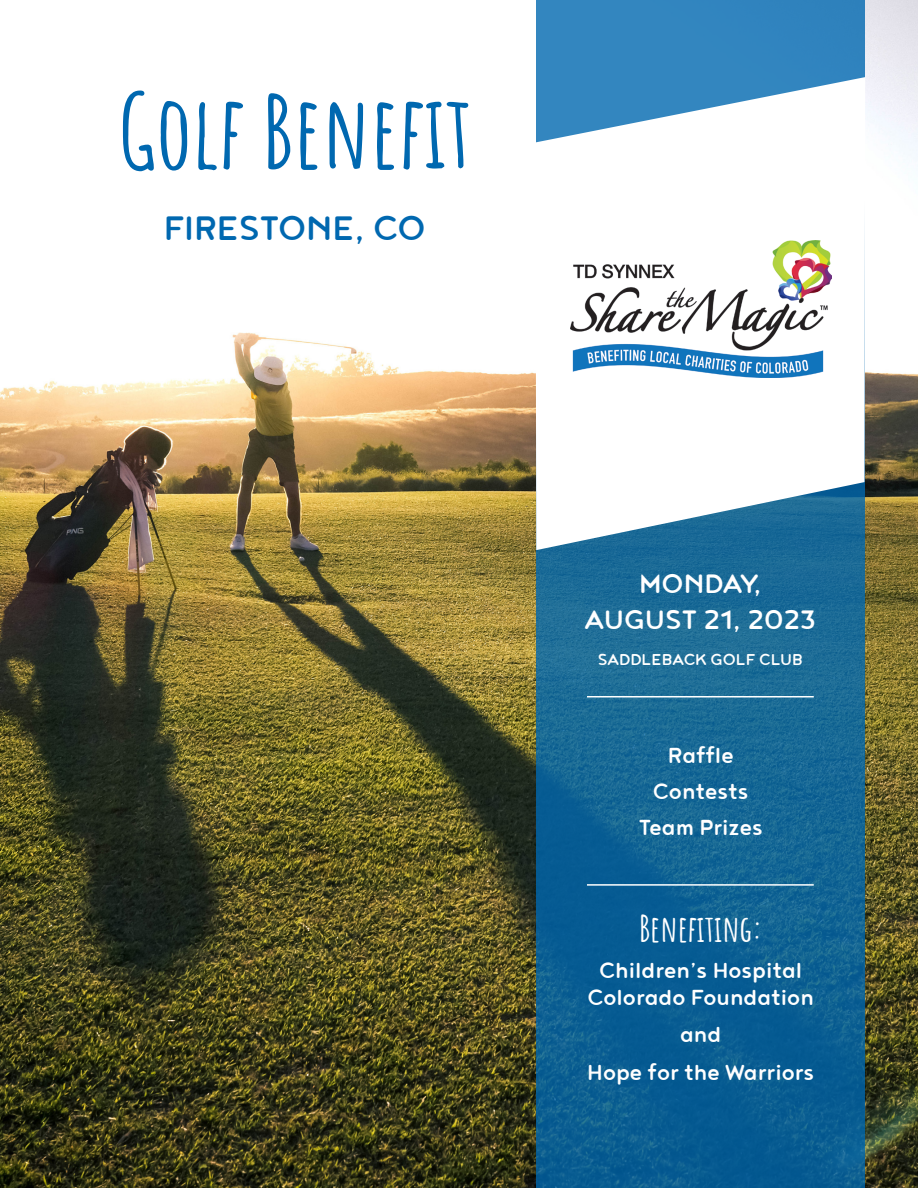
<style>
.page{position:relative;width:918px;height:1188px;background:#fff}
.page>*{position:absolute;margin:0;border:0;box-sizing:border-box;transform-origin:0 0}
.t1{font:700 100.5px "Amatic SC";color:#0068b0}
.t2{font:500 42px "Noyh R";color:#0068b0}
.t3{font:700 36px "Amatic SC";color:#fff}
.t4{font:500 33px "Noyh R";color:#fff}
.t5{font:500 27px "Noyh R";color:#fff}
.t6{font:500 19.5px "Noyh R";color:#fff}
</style>
<div class="page">
<img style="left:0;top:0;width:918px;height:1188px">
<svg style="left:536px;top:0;width:329px;height:1188px;background:#146798"></svg>
<svg style="left:536px;top:77px;width:329px;height:473px"></svg>
<img style="left:570px;top:241px;width:261px;height:137px">
<hr style="left:182px;top:193px;width:227px;height:1px;background:#fff">
<hr style="left:587px;top:696px;width:227px;height:2px;background:#fff">
<hr style="left:587px;top:884px;width:227px;height:2px;background:#fff">
<p class="t1" style="left:119px;top:54px;width:355px">Golf Benefit</p>
<p class="t2" style="left:164px;top:204px;width:263px">FIRESTONE, CO</p>
<p class="t4" style="left:639px;top:565px;width:124px">MONDAY,</p>
<p class="t4" style="left:584px;top:601px;width:233px">AUGUST 21, 2023</p>
<p class="t6" style="left:598px;top:648px;width:207px">SADDLEBACK GOLF CLUB</p>
<p class="t5" style="left:668px;top:740px;width:67px">Raffle</p>
<p class="t5" style="left:653px;top:776px;width:97px">Contests</p>
<p class="t5" style="left:639px;top:812px;width:125px">Team Prizes</p>
<p class="t3" style="left:639px;top:901px;width:125px">Benefiting:</p>
<p class="t5" style="left:599px;top:955px;width:205px">Children’s Hospital</p>
<p class="t5" style="left:588px;top:982px;width:228px">Colorado Foundation</p>
<p class="t5" style="left:680px;top:1019px;width:43px">and</p>
<p class="t5" style="left:587px;top:1057px;width:228px">Hope for the Warriors</p>
</div>
